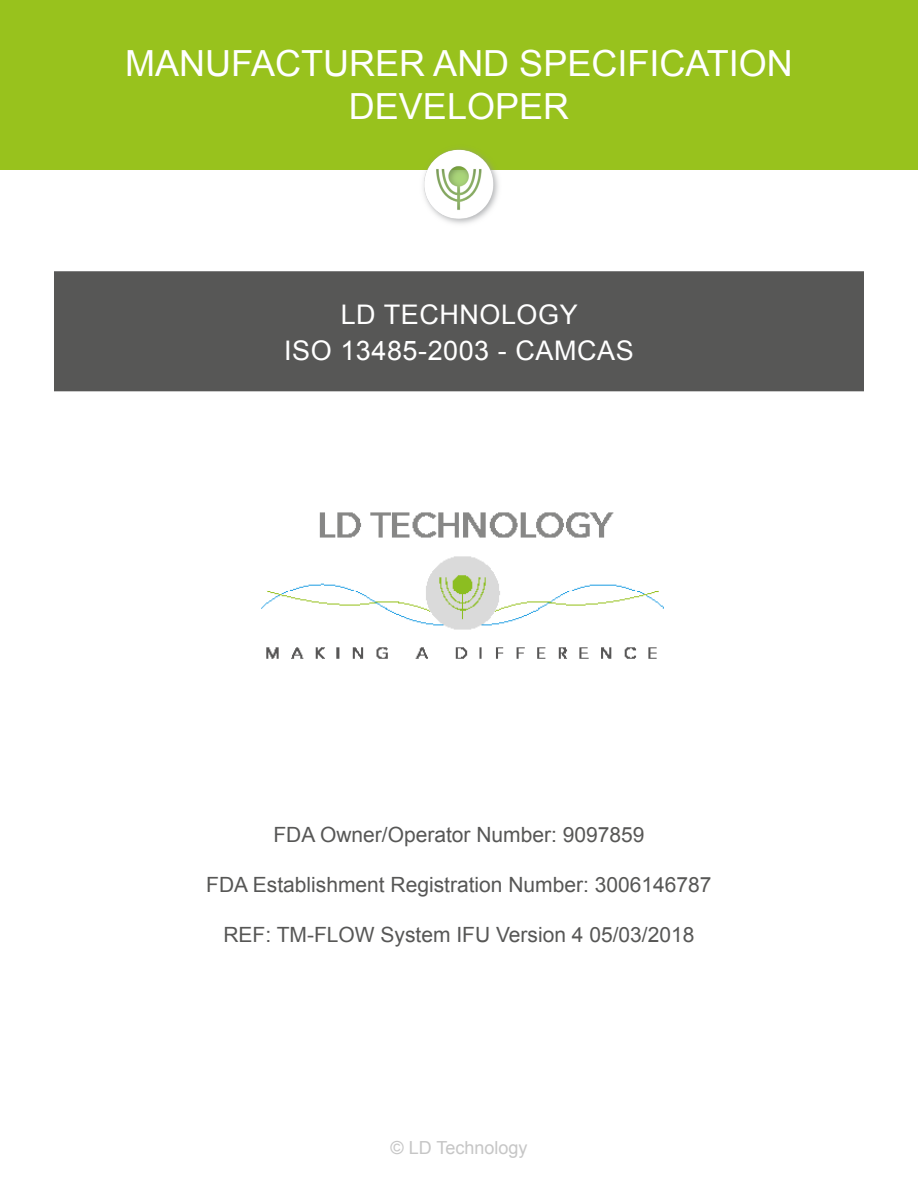
<style>
.page{position:relative;width:918px;height:1188px;background:#fff}
.page>*{position:absolute;margin:0;border:0;box-sizing:border-box;transform-origin:0 0}
.t1{font:36px/43.2px "Arial";color:#fff;text-align:center}
.t2{font:27px/36px "Arial";letter-spacing:.02em;color:#fff;text-align:center}
.t3{font:21px "Arial";color:#575756}
.t4{font:18px "Arial";color:#c6c6c6}
</style>
<div class="page">
<img style="left:261px;top:512px;width:403px;height:147px">
<div style="left:54px;top:271px;width:810px;height:120px;background:#575756;border:2px solid #575756"></div>
<div style="left:0;top:0;width:918px;height:170px;background:#98c21d"></div>
<img style="left:423px;top:148px;width:76px;height:76px">
<h1 class="t1" style="left:125px;top:42px;width:669px">MANUFACTURER AND SPECIFICATION<br>DEVELOPER</h1>
<p class="t2" style="left:284px;top:297px;width:351px">LD TECHNOLOGY<br>ISO 13485-2003 - CAMCAS</p>
<p class="t3" style="left:273px;top:820px;width:373px">FDA Owner/Operator Number: 9097859</p>
<p class="t3" style="left:206px;top:871px;width:507px">FDA Establishment Registration Number: 3006146787</p>
<p class="t3" style="left:223px;top:921px;width:473px">REF: TM-FLOW System IFU Version 4 05/03/2018</p>
<p class="t4" style="left:390px;top:1136px;width:138px">© LD Technology</p>
</div>
